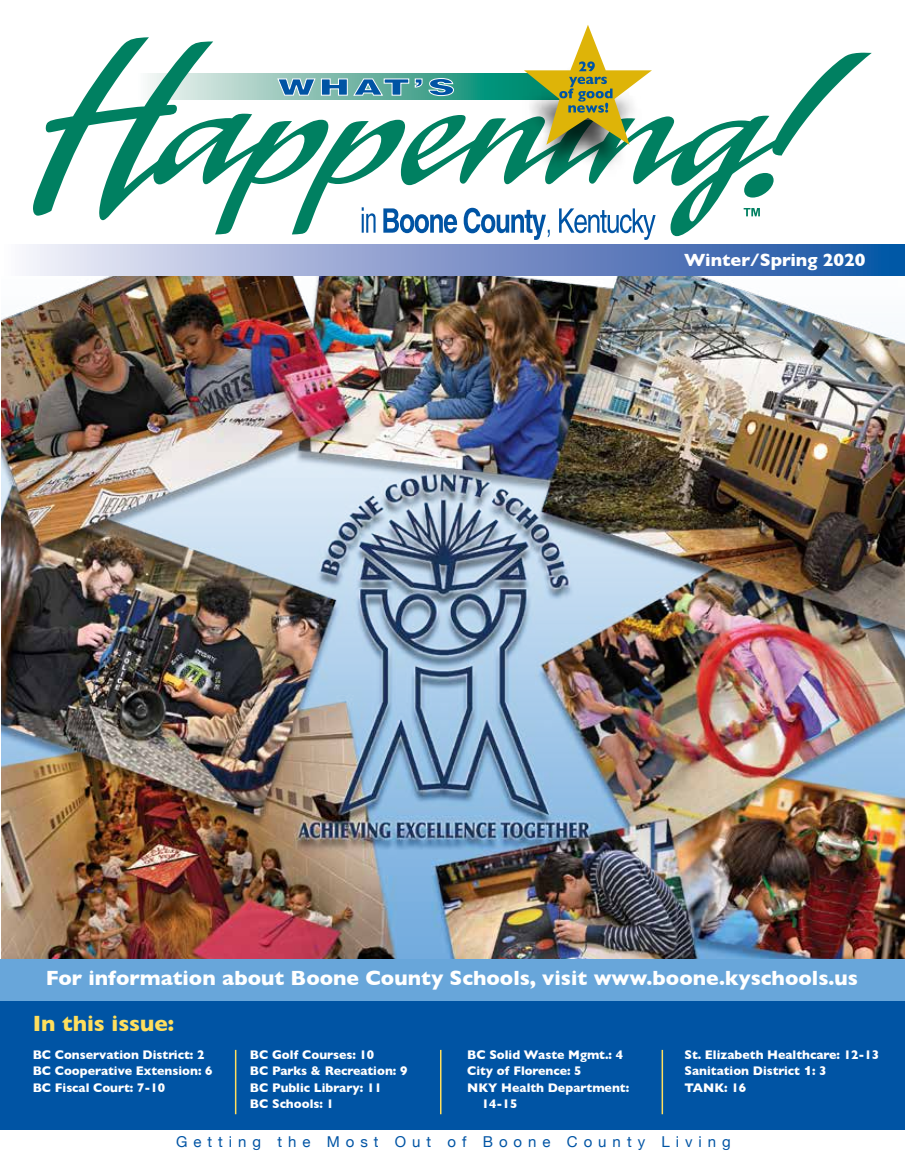
<style>
.page{position:relative;width:905px;height:1175px;background:#fff}
.page>*{position:absolute;margin:0;border:0;box-sizing:border-box;transform-origin:0 0}
.t1{font:700 22.5px "Gill Sans";color:#ffdf5d}
.t2{font:700 21px "Gill Sans";color:#fff}
.t3{font:700 18px "Gill Sans";color:#fff}
.t4{font:15px "Helvetica Neue";letter-spacing:.4em;color:#0054a4}
.t5{font:700 12.75px/16.5px "Gill Sans";color:#fff}
.s1{font-family:"Helvetica Neue";font-weight:900}
</style>
<div class="page">
<img style="left:2px;top:275px;width:902px;height:684px">
<svg style="left:33px;top:25px;width:838px;height:215px"></svg>
<div style="left:0;top:997px;width:904px;height:133px;background:#0054a4"></div>
<svg style="left:26px;top:244px;width:878px;height:31px;background:#8099cb"></svg>
<hr style="left:235px;top:1049px;width:1px;height:65px;background:#ffdf5d">
<hr style="left:440px;top:1049px;width:1px;height:65px;background:#ffdf5d">
<hr style="left:661px;top:1049px;width:2px;height:65px;background:#ffdf5d">
<div style="left:0;top:959px;width:904px;height:41px;background:#68a6da"></div>
<h3 class="t3" style="left:684px;top:246px;width:183px">Winter/Spring 2020</h3>
<h2 class="t2" style="left:46px;top:961px;width:813px">For information about Boone County Schools, visit www.boone.kyschools.us</h2>
<h1 class="t1" style="left:33px;top:1005px;width:143px">In this issue:</h1>
<p class="t5" style="left:33px;top:1045px;width:181px">BC Conservation District: 2<br>BC Cooperative Extension: 6<br>BC Fiscal Court: 7-10</p>
<p class="t5" style="left:250px;top:1045px;width:159px">BC Golf Courses: 10<br>BC Parks &amp; Recreation: 9<br>BC Public Library: 11<br>BC Schools: 1</p>
<p class="t5" style="left:467px;top:1045px;width:157px">BC Solid Waste Mgmt.: 4</p>
<p class="t5" style="left:467px;top:1062px;width:116px">City of Florence: 5</p>
<p class="t5" style="left:467px;top:1078px;width:163px">NKY Health Department:</p>
<p class="t5" style="left:482px;top:1095px;width:37px">14-15</p>
<p class="t5" style="left:684px;top:1045px;width:196px">St. Elizabeth Healthcare: 12-13<br>Sanitation District <span class="s1">1</span>: 3<br>TANK: 16</p>
<p class="t4" style="left:176px;top:1131px;width:556px">Getting the Most Out of Boone County Living</p>
</div>
